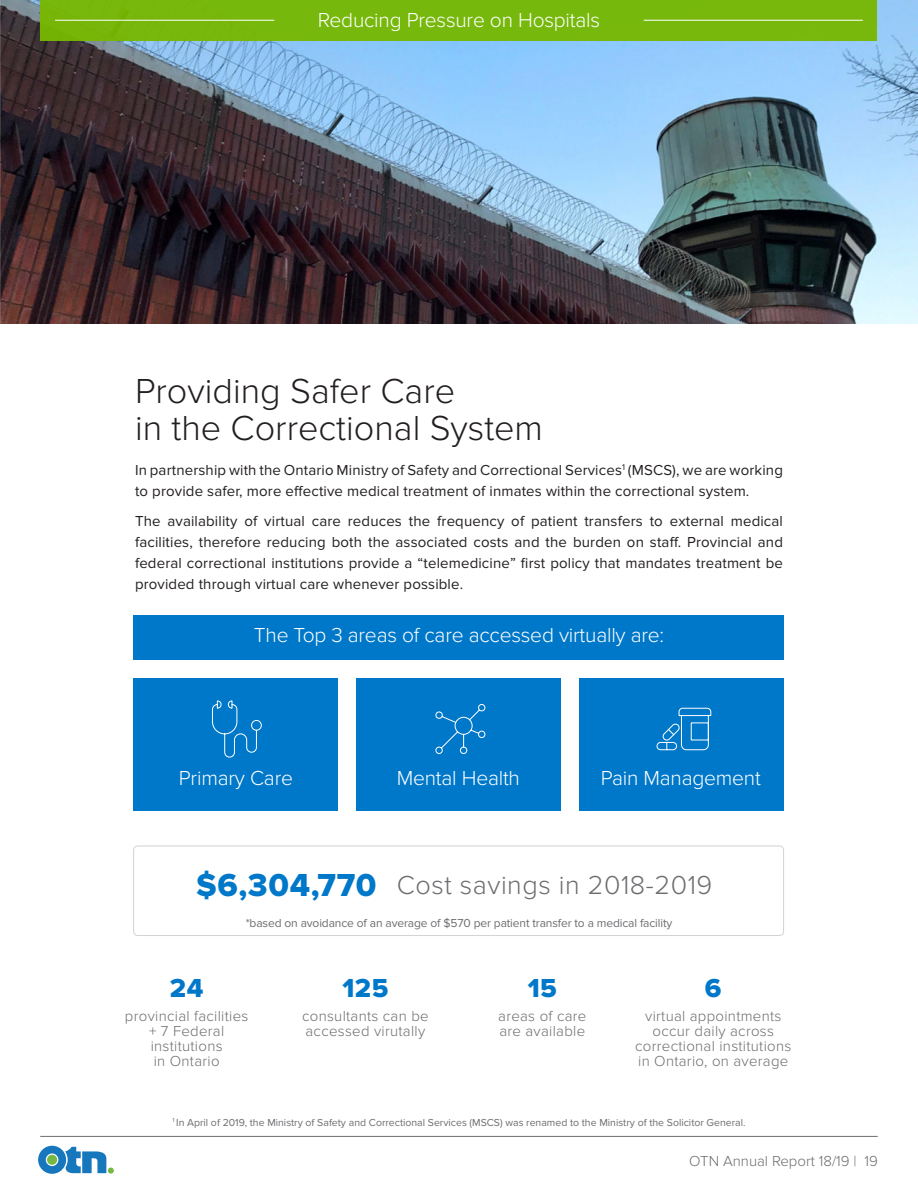
<style>
.page{position:relative;width:918px;height:1188px;background:#fff}
.page>*{position:absolute;margin:0;border:0;box-sizing:border-box;transform-origin:0 0}
.t1{font:300 36px/37.2px "Proxima Nova";color:#231f20}
.t2{font:33px "Proxima Nova Extrabld";letter-spacing:.02em;color:#0078c9}
.t3{font:300 27px "Proxima Nova";letter-spacing:.02em;color:#6c6d70}
.t4{font:27px "Proxima Nova Extrabld";letter-spacing:.02em;color:#0078c9}
.t5{font:300 21px "Proxima Nova";letter-spacing:-.01em;color:#fff}
.body{font:15px/21px "Proxima Nova";letter-spacing:.01em;color:#231f20}
.t6{font:300 15px/15px "Proxima Nova";letter-spacing:.02em;color:#6c6d70;text-align:center}
.t7{font:300 15px "Proxima Nova";color:#6c6d70}
.body-2{font:12px "Proxima Nova";letter-spacing:-.01em;color:#6c6d70}
.t8{font:10.5px "Proxima Nova";color:#6c6d70}
</style>
<div class="page">
<hr style="left:40px;top:1136px;width:838px;height:1px;background:#6c6d70">
<svg style="left:38px;top:1146px;width:76px;height:28px"></svg>
<div style="left:134px;top:615px;width:650px;height:44px;background:#0078c9"></div>
<div style="left:357px;top:678px;width:204px;height:133px;background:#0078c9"></div>
<div style="left:580px;top:678px;width:204px;height:133px;background:#0078c9"></div>
<div style="left:133px;top:678px;width:205px;height:133px;background:#0078c9"></div>
<img style="left:0;top:0;width:918px;height:324px">
<div style="left:133px;top:846px;width:651px;height:90px;border:1px solid #d1d2d4;border-radius:4px"></div>
<svg style="left:212px;top:700px;width:50px;height:58px"></svg>
<svg style="left:435px;top:704px;width:51px;height:50px"></svg>
<svg style="left:656px;top:707px;width:56px;height:44px"></svg>
<div style="left:40px;top:0;width:838px;height:40px;background:#77b80c"></div>
<hr style="left:55px;top:20px;width:219px;height:1px;background:#fff">
<hr style="left:644px;top:20px;width:219px;height:1px;background:#fff">
<h2 class="t5" style="left:318px;top:8px;width:284px">Reducing Pressure on Hospitals</h2>
<h1 class="t1" style="left:135px;top:373px;width:410px">Providing Safer Care<br>in the Correctional System</h1>
<p class="body" style="left:135px;top:460px;width:649px">In partnership with the Ontario Ministry of Safety and Correctional Services<sup>1</sup> (MSCS), we are working to provide safer, more effective medical treatment of inmates within the correctional system.</p>
<p class="body" style="left:135px;top:511px;width:650px;text-align:justify">The availability of virtual care reduces the frequency of patient transfers to external medical facilities, therefore reducing both the associated costs and the burden on staff. Provincial and federal correctional institutions provide a “telemedicine” first policy that mandates treatment be provided through virtual care whenever possible.</p>
<h2 class="t5" style="left:254px;top:623px;width:412px">The Top 3 areas of care accessed virtually are:</h2>
<h2 class="t5" style="left:179px;top:766px;width:116px">Primary Care</h2>
<h2 class="t5" style="left:397px;top:766px;width:125px">Mental Health</h2>
<h2 class="t5" style="left:601px;top:766px;width:162px">Pain Management</h2>
<p class="t2" style="left:196px;top:866px;width:182px">$6,304,770</p>
<p class="t3" style="left:397px;top:869px;width:317px">Cost savings in 2018-2019</p>
<p class="body-2" style="left:246px;top:916px;width:428px">*based on avoidance of an average of $570 per patient transfer to a medical facility</p>
<p class="t4" style="left:170px;top:972px;width:35px">24</p>
<p class="t4" style="left:342px;top:972px;width:48px">125</p>
<p class="t4" style="left:528px;top:972px;width:31px">15</p>
<p class="t4" style="left:705px;top:972px;width:18px">6</p>
<p class="t6" style="left:125px;top:1009px;width:125px">provincial facilities + 7 Federal institutions<br>in Ontario</p>
<p class="t6" style="left:302px;top:1009px;width:128px;text-align:left">consultants can be accessed virutally</p>
<p class="t6" style="left:498px;top:1009px;width:90px;text-align:left">areas of care are available</p>
<p class="t6" style="left:635px;top:1009px;width:158px">virtual appointments occur daily across correctional institutions in Ontario, on average</p>
<p class="t8" style="left:173px;top:1116px;width:573px"><sup>1</sup> In April of 2019, the Ministry of Safety and Correctional Services (MSCS) was renamed to the Ministry of the Solicitor General.</p>
<p class="t7" style="left:689px;top:1152px;width:190px">OTN Annual Report 18/19 | 19</p>
</div>
